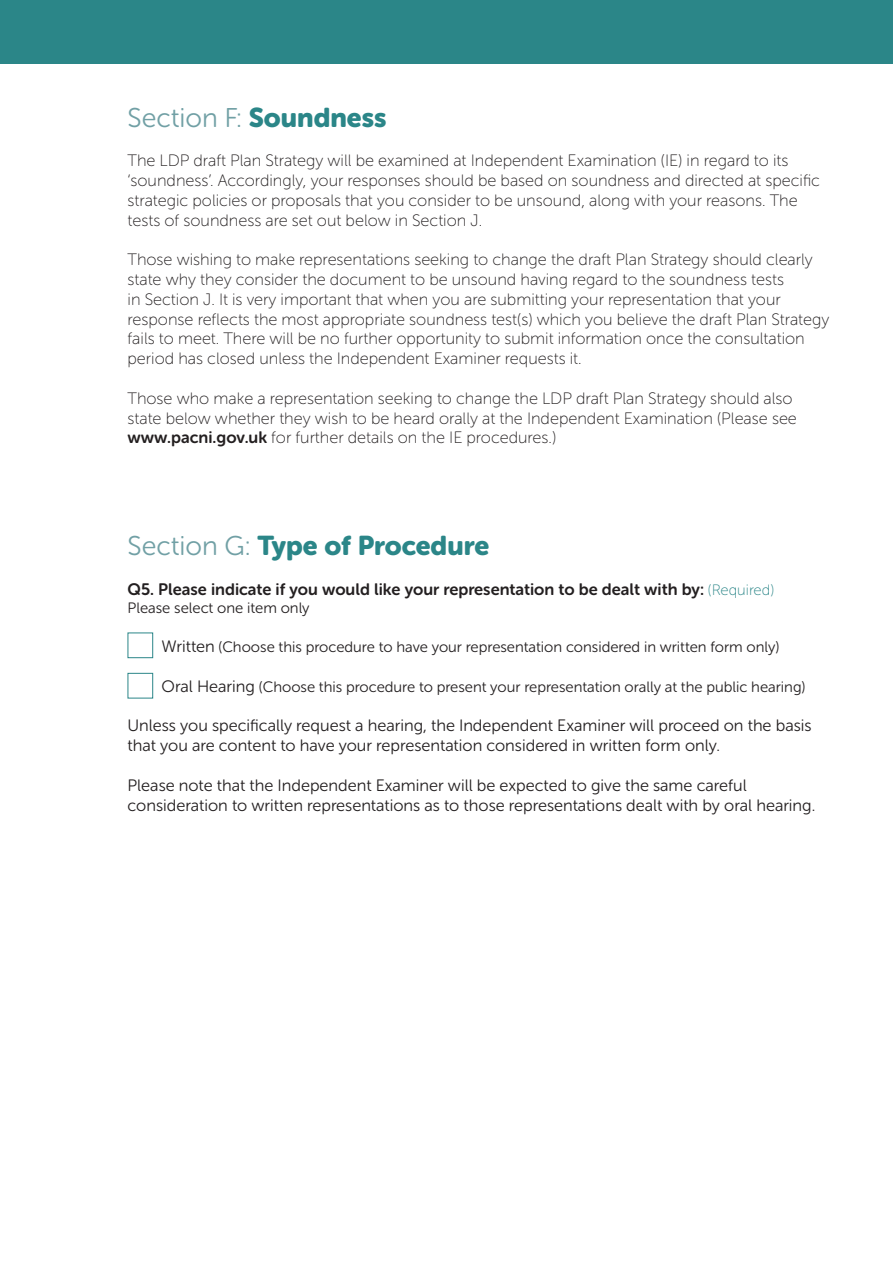
<style>
.page{position:relative;width:893px;height:1263px;background:#fff}
.page>*{position:absolute;margin:0;border:0;box-sizing:border-box;transform-origin:0 0}
.t1{font:27px "Museo Sans Rounded 900";letter-spacing:-.005em;color:#2b8688}
.t2{font:27px "Museo Sans Rounded 300";color:#71a0a5}
.t3{font:16.5px/19.8px "Museo Sans Rounded 100";color:#231f20}
.t4{font:16.5px/19.8px "Museo Sans Rounded 300";color:#231f20}
.t5{font:16.5px "Museo Sans Rounded 700";color:#231f20}
.t6{font:15px "Museo Sans Rounded 300";color:#231f20}
.s1{font-family:"Museo Sans Rounded 900";color:#2b8688}
.s2{font-family:"Museo Sans Rounded 700"}
.s3{font-family:"Museo Sans Rounded 300";color:#71a0a5}
.s4{font-family:"Museo Sans Rounded 100";font-size:15px;color:#2b8688}
.s5{font-size:16.5px}
</style>
<div class="page">
<div style="left:128px;top:632px;width:25px;height:26px;border:1px solid #2b8688"></div>
<div style="left:128px;top:673px;width:25px;height:25px;border:1px solid #2b8688"></div>
<div style="left:0;top:0;width:893px;height:64px;background:#2b8688"></div>
<p class="t2" style="left:128px;top:103px;width:260px">Section F: <span class="s1">Soundness</span></p>
<p class="t3" style="left:128px;top:151px;width:694px">The LDP draft Plan Strategy will be examined at Independent Examination (IE) in regard to its ‘soundness’. Accordingly, your responses should be based on soundness and directed at specific strategic policies or proposals that you consider to be unsound, along with your reasons. The tests of soundness are set out below in Section J.</p>
<p class="t3" style="left:128px;top:250px;width:703px">Those wishing to make representations seeking to change the draft Plan Strategy should clearly state why they consider the document to be unsound having regard to the soundness tests<br>in Section J. It is very important that when you are submitting your representation that your response reflects the most appropriate soundness test(s) which you believe the draft Plan Strategy fails to meet. There will be no further opportunity to submit information once the consultation period has closed unless the Independent Examiner requests it.</p>
<p class="t3" style="left:128px;top:388px;width:671px">Those who make a representation seeking to change the LDP draft Plan Strategy should also state below whether they wish to be heard orally at the Independent Examination (Please see <span class="s2">www.pacni.gov.uk</span> for further details on the IE procedures.)</p>
<p class="t1" style="left:128px;top:530px;width:363px"><span class="s3">Section G:</span> Type of Procedure</p>
<p class="t5" style="left:128px;top:580px;width:648px">Q5. Please indicate if you would like your representation to be dealt with by: <span class="s4">(Required)</span></p>
<p class="t6" style="left:128px;top:599px;width:184px">Please select one item only</p>
<p class="t6" style="left:162px;top:639px;width:619px"><span class="s5">Written</span> (Choose this procedure to have your representation considered in written form only)</p>
<p class="t6" style="left:162px;top:679px;width:645px"><span class="s5">Oral Hearing</span> (Choose this procedure to present your representation orally at the public hearing)</p>
<p class="t4" style="left:128px;top:716px;width:686px">Unless you specifically request a hearing, the Independent Examiner will proceed on the basis that you are content to have your representation considered in written form only.</p>
<p class="t4" style="left:128px;top:775px;width:689px">Please note that the Independent Examiner will be expected to give the same careful consideration to written representations as to those representations dealt with by oral hearing.</p>
</div>
